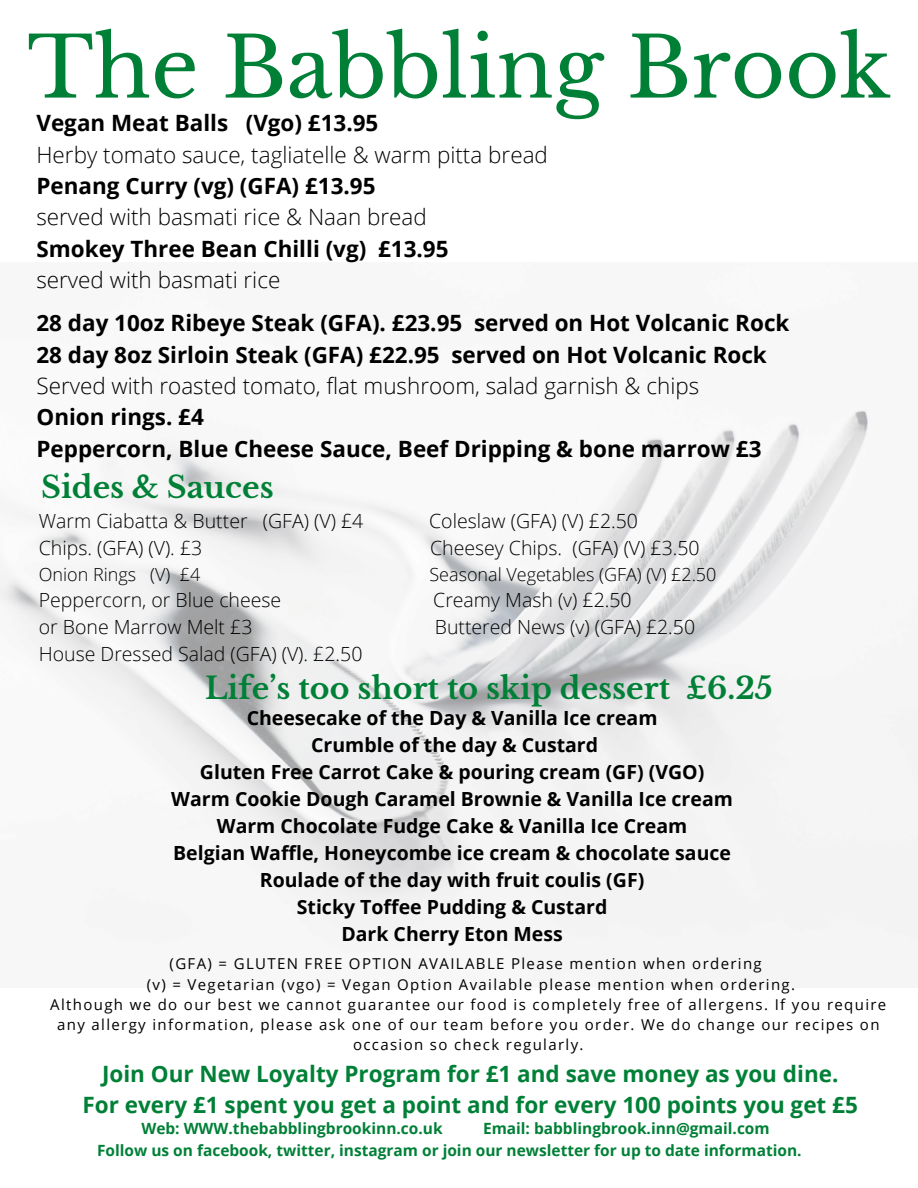
<style>
.page{position:relative;width:918px;height:1188px;background:#fff}
.page>*{position:absolute;margin:0;border:0;box-sizing:border-box;transform-origin:0 0}
.t1{font:83.1px "Libre Baskerville";color:#008037}
.t2{font:700 30px "Libre Baskerville";color:#008037}
.t3{font:700 22.5px/31.3px "Open Sans";color:#000}
.t4{font:300 22.5px/31.3px "Open Sans";color:#000}
.t5{font:700 22.5px/31.5px "Open Sans";color:#008037;text-align:center}
.t6{font:700 19.5px/27px "Open Sans";color:#000;text-align:center}
.t7{font:300 19.5px "Open Sans";color:#000}
.t8{font:300 18px "Open Sans";color:#000}
.t9{font:700 15.45px "Open Sans";color:#008037}
.t10{font:15px/20.2px "Open Sans";letter-spacing:.09em;color:#000;text-align:center}
.s1{font-weight:700}
.s2{font-weight:300}
</style>
<div class="page">
<img style="left:0;top:410px;width:918px;height:550px">
<h1 class="t1" style="left:27px;top:17px;width:865px">The Babbling Brook</h1>
<p class="t4" style="left:36px;top:107px;width:513px"><span class="s1">Vegan Meat Balls (Vgo) £13.95<br></span>Herby tomato sauce, tagliatelle &amp; warm pitta bread <span class="s1">Penang Curry (vg) (GFA) £13.95<br></span>served with basmati rice &amp; Naan bread<br><span class="s1">Smokey Three Bean Chilli (vg) £13.95<br></span>served with basmati rice</p>
<p class="t3" style="left:36px;top:307px;width:755px">28 day 10oz Ribeye Steak (GFA). £23.95 served on Hot Volcanic Rock 28 day 8oz Sirloin Steak (GFA) £22.95 served on Hot Volcanic Rock <span class="s2">Served with roasted tomato, flat mushroom, salad garnish &amp; chips<br></span>Onion rings. £4<br>Peppercorn, Blue Cheese Sauce, Beef Dripping &amp; bone marrow £3</p>
<h4 class="t2" style="left:41px;top:469px;width:234px">Sides &amp; Sauces</h4>
<h4 class="t7" style="left:39px;top:507px;width:326px">Warm Ciabatta &amp; Butter (GFA) (V) £4</h4>
<h4 class="t7" style="left:429px;top:507px;width:210px">Coleslaw (GFA) (V) £2.50</h4>
<h4 class="t7" style="left:39px;top:534px;width:165px">Chips. (GFA) (V). £3</h4>
<h4 class="t7" style="left:430px;top:534px;width:271px">Cheesey Chips. (GFA) (V) £3.50</h4>
<h4 class="t8" style="left:39px;top:562px;width:163px">Onion Rings (V) £4</h4>
<h4 class="t8" style="left:430px;top:562px;width:289px">Seasonal Vegetables (GFA) (V) £2.50</h4>
<h4 class="t7" style="left:39px;top:586px;width:244px">Peppercorn, or Blue cheese</h4>
<h4 class="t7" style="left:433px;top:586px;width:200px">Creamy Mash (v) £2.50</h4>
<h4 class="t7" style="left:39px;top:613px;width:215px">or Bone Marrow Melt £3</h4>
<h4 class="t7" style="left:435px;top:613px;width:262px">Buttered News (v) (GFA) £2.50</h4>
<h4 class="t7" style="left:39px;top:640px;width:325px">House Dressed Salad (GFA) (V). £2.50</h4>
<p class="t2" style="left:205px;top:670px;width:569px">Life’s too short to skip dessert £6.25</p>
<h3 class="t6" style="left:171px;top:704px;width:563px">Cheesecake of the Day &amp; Vanilla Ice cream<br>Crumble of the day &amp; Custard<br>Gluten Free Carrot Cake &amp; pouring cream (GF) (VGO)<br>Warm Cookie Dough Caramel Brownie &amp; Vanilla Ice cream Warm Chocolate Fudge Cake &amp; Vanilla Ice Cream<br>Belgian Waffle, Honeycombe ice cream &amp; chocolate sauce Roulade of the day with fruit coulis (GF)<br>Sticky Toffee Pudding &amp; Custard<br>Dark Cherry Eton Mess</h3>
<p class="t10" style="left:170px;top:954px;width:594px">(GFA) = GLUTEN FREE OPTION AVAILABLE Please mention when ordering</p>
<h2 class="t10" style="left:147px;top:974px;width:650px">(v) = Vegetarian (vgo) = Vegan Option Available please mention when ordering.</h2>
<h6 class="t10" style="left:50px;top:994px;width:838px">Although we do our best we cannot guarantee our food is completely free of allergens. If you require any allergy information, please ask one of our team before you order. We do change our recipes on occasion so check regularly.</h6>
<h5 class="t5" style="left:83px;top:1057px;width:777px">Join Our New Loyalty Program for £1 and save money as you dine.<br>For every £1 spent you get a point and for every 100 points you get £5</h5>
<p class="t9" style="left:141px;top:1118px;width:303px">Web: WWW.thebabblingbrookinn.co.uk</p>
<p class="t9" style="left:483px;top:1118px;width:288px">Email: babblingbrook.inn@gmail.com</p>
<p class="t9" style="left:97px;top:1139px;width:706px">Follow us on facebook, twitter, instagram or join our newsletter for up to date information.</p>
</div>
